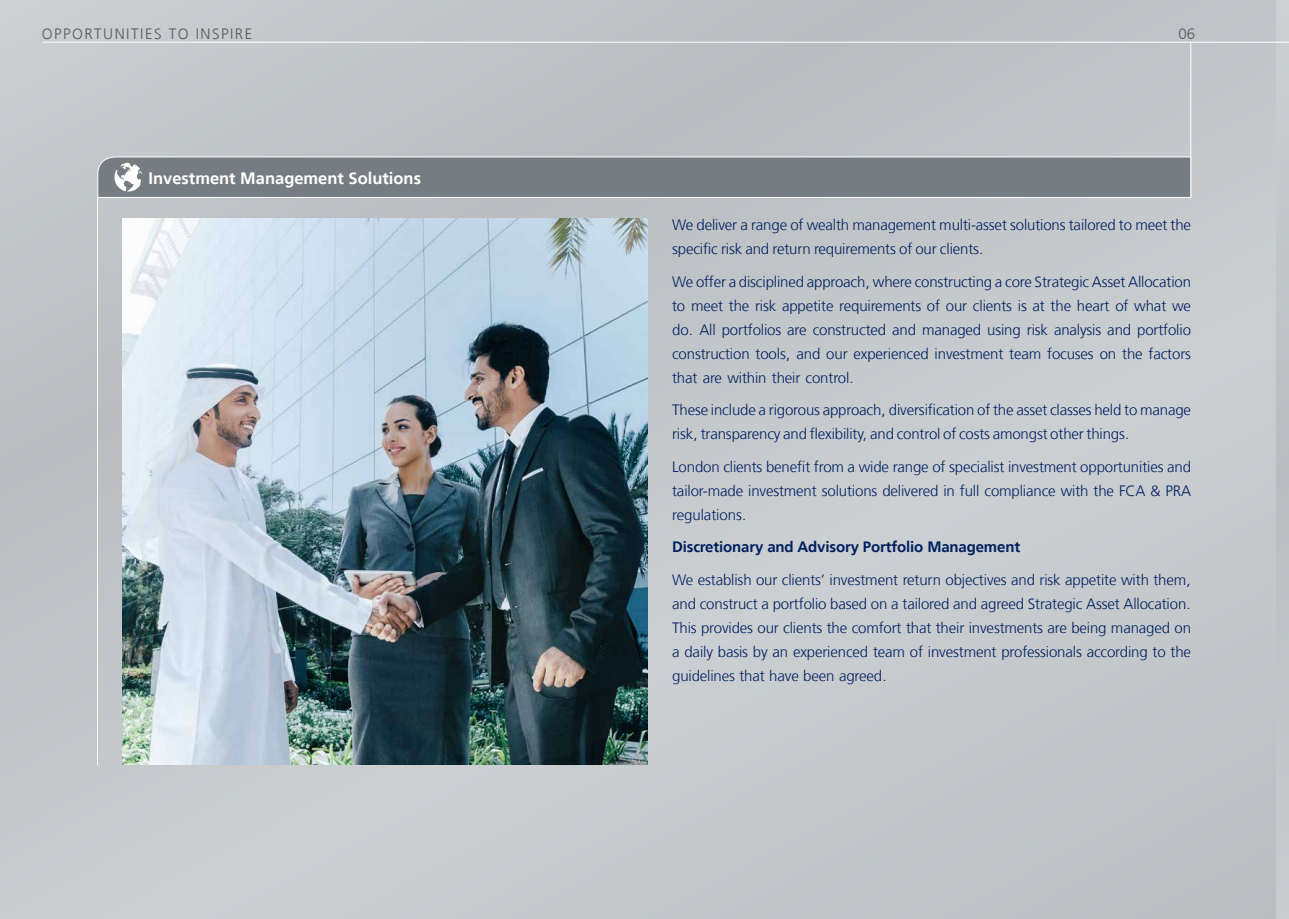
<style>
.page{position:relative;width:1289px;height:919px;background:#fff}
.page>*{position:absolute;margin:0;border:0;box-sizing:border-box;transform-origin:0 0}
.t1{font:700 16.5px "Frutiger LT Arabic 65";color:#fff}
.t2{font:300 15px/24px "Frutiger LT Arabic 45";letter-spacing:-.01em;color:#001f60;text-align:justify}
.t3{font:700 15px "Frutiger LT Arabic 65";letter-spacing:-.01em;color:#001f60}
.t4{font:300 15px "Frutiger LT Arabic 45";letter-spacing:.1em;color:#58595b}
</style>
<div class="page">
<div style="left:0;top:0;width:1276px;height:918px;background:#c4c8cb"></div>
<div style="left:1276px;top:0;width:12px;height:918px;background:#c1c6c9"></div>
<hr style="left:1190px;top:42px;width:1px;height:156px;background:#fff">
<hr style="left:43px;top:42px;width:1245px;height:1px;background:#fff">
<img style="left:122px;top:218px;width:526px;height:546px">
<hr style="left:97px;top:198px;width:1px;height:566px;background:#fff">
<svg style="left:97px;top:156px;width:1094px;height:42px;background:#7e858a"></svg>
<p class="t4" style="left:42px;top:22px;width:212px">OPPORTUNITIES TO INSPIRE</p>
<p class="t4" style="left:1178px;top:22px;width:18px">06</p>
<p class="t1" style="left:148px;top:164px;width:274px">Investment Management Solutions</p>
<p class="t2" style="left:672px;top:213px;width:520px">We deliver a range of wealth management multi-asset solutions tailored to meet the specific risk and return requirements of our clients.</p>
<p class="t2" style="left:672px;top:269px;width:520px">We offer a disciplined approach, where constructing a core Strategic Asset Allocation to meet the risk appetite requirements of our clients is at the heart of what we do. All portfolios are constructed and managed using risk analysis and portfolio construction tools, and our experienced investment team focuses on the factors that are within their control.</p>
<p class="t2" style="left:672px;top:398px;width:520px">These include a rigorous approach, diversification of the asset classes held to manage risk, transparency and flexibility, and control of costs amongst other things.</p>
<p class="t2" style="left:672px;top:454px;width:520px">London clients benefit from a wide range of specialist investment opportunities and tailor-made investment solutions delivered in full compliance with the FCA &amp; PRA regulations.</p>
<p class="t3" style="left:672px;top:535px;width:349px">Discretionary and Advisory Portfolio Management</p>
<p class="t2" style="left:672px;top:567px;width:520px">We establish our clients’ investment return objectives and risk appetite with them, and construct a portfolio based on a tailored and agreed Strategic Asset Allocation.<br>This provides our clients the comfort that their investments are being managed on a daily basis by an experienced team of investment professionals according to the guidelines that have been agreed.</p>
</div>
